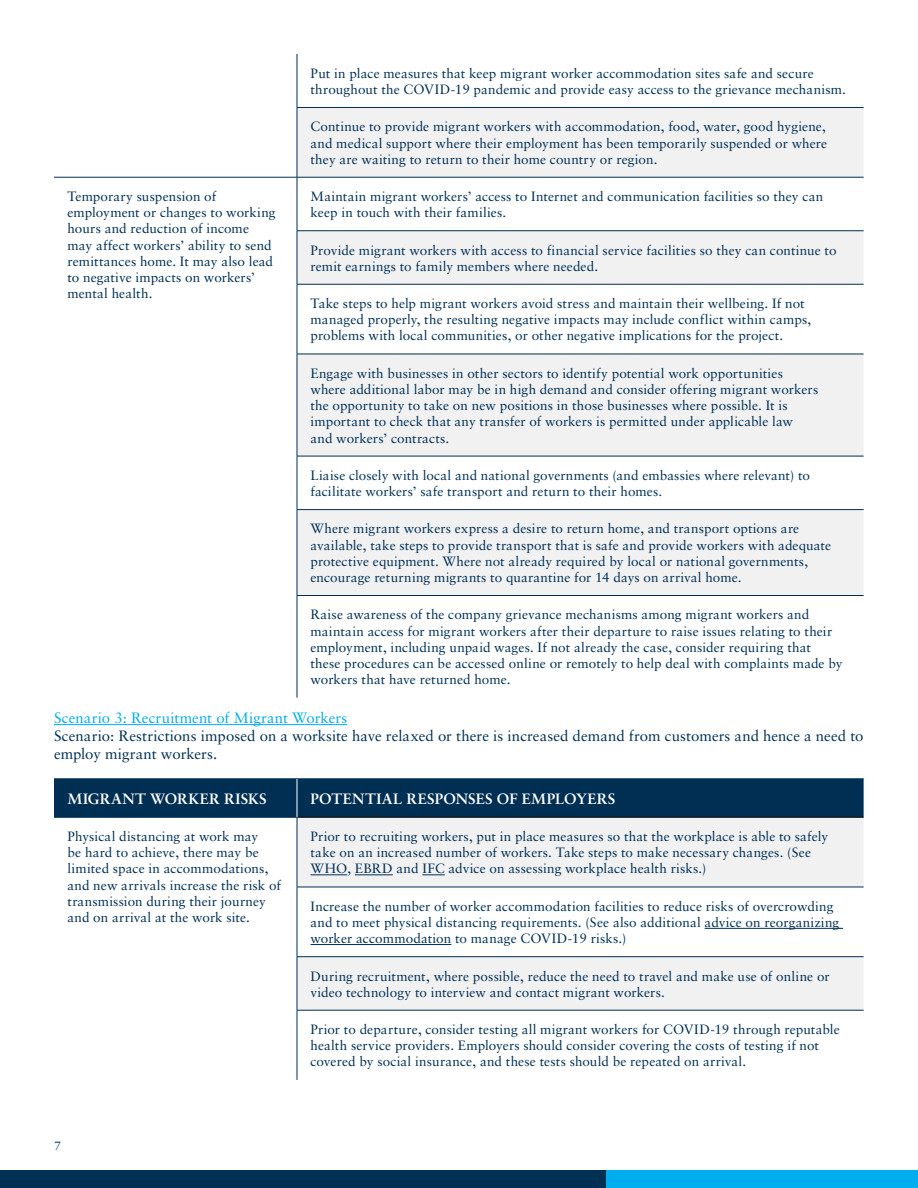
<style>
.page{position:relative;width:918px;height:1188px;background:#fff}
.page>*{position:absolute;margin:0;border:0;box-sizing:border-box;transform-origin:0 0}
.t1{font:15px/18px "Sabon LT Pro";letter-spacing:.005em;color:#002f54}
.t2{font:700 15px "Sabon LT Pro";letter-spacing:.015em;color:#fff}
.t3{font:15px "Sabon LT Pro";letter-spacing:.005em;color:#00aeef}
.t4{font:13.5px/16.2px "Sabon LT Pro";letter-spacing:.005em;color:#002f54}
.t5{font:12px "Sabon LT Pro";color:#002f54}
</style>
<div class="page">
<div style="left:0;top:1170px;width:606px;height:18px;background:#002f54"></div>
<div style="left:606px;top:1170px;width:312px;height:18px;background:#00aeef"></div>
<hr style="left:54px;top:724px;width:293px;height:1px;background:#00aeef">
<svg style="left:298px;top:108px;width:566px;height:487px;fill:#f1f1f2"></svg>
<hr style="left:54px;top:177px;width:243px;height:1px;background:#002f54">
<hr style="left:297px;top:107px;width:567px;height:1px;background:#002f54">
<hr style="left:297px;top:177px;width:567px;height:1px;background:#002f54">
<hr style="left:297px;top:230px;width:567px;height:1px;background:#002f54">
<hr style="left:297px;top:284px;width:567px;height:1px;background:#002f54">
<hr style="left:297px;top:354px;width:567px;height:1px;background:#002f54">
<hr style="left:297px;top:456px;width:567px;height:1px;background:#002f54">
<hr style="left:297px;top:509px;width:567px;height:1px;background:#002f54">
<hr style="left:297px;top:595px;width:567px;height:1px;background:#002f54">
<hr style="left:297px;top:54px;width:1px;height:53px;background:#002f54">
<hr style="left:297px;top:108px;width:1px;height:69px;background:#002f54">
<hr style="left:297px;top:177px;width:1px;height:54px;background:#002f54">
<hr style="left:297px;top:231px;width:1px;height:53px;background:#002f54">
<hr style="left:297px;top:284px;width:1px;height:70px;background:#002f54">
<hr style="left:297px;top:354px;width:1px;height:102px;background:#002f54">
<hr style="left:297px;top:456px;width:1px;height:53px;background:#002f54">
<hr style="left:297px;top:510px;width:1px;height:85px;background:#002f54">
<hr style="left:297px;top:596px;width:1px;height:102px;background:#002f54">
<div style="left:54px;top:780px;width:810px;height:37px;background:#002f54"></div>
<svg style="left:298px;top:818px;width:566px;height:192px;fill:#f1f1f2"></svg>
<hr style="left:54px;top:779px;width:243px;height:1px;background:#002f54">
<hr style="left:297px;top:779px;width:567px;height:1px;background:#002f54">
<hr style="left:54px;top:817px;width:243px;height:1px;background:#002f54">
<hr style="left:297px;top:817px;width:567px;height:1px;background:#000">
<hr style="left:297px;top:887px;width:567px;height:1px;background:#002f54">
<hr style="left:297px;top:956px;width:567px;height:1px;background:#002f54">
<hr style="left:297px;top:1010px;width:567px;height:1px;background:#002f54">
<hr style="left:297px;top:779px;width:1px;height:38px;background:#fff">
<hr style="left:297px;top:817px;width:1px;height:70px;background:#002f54">
<hr style="left:297px;top:887px;width:1px;height:70px;background:#002f54">
<hr style="left:297px;top:957px;width:1px;height:53px;background:#002f54">
<hr style="left:297px;top:1010px;width:1px;height:70px;background:#002f54">
<hr style="left:310px;top:874px;width:37px;height:1px;background:#002f54">
<hr style="left:355px;top:874px;width:38px;height:1px;background:#002f54">
<svg style="left:422px;top:874px;width:23px;height:1px"></svg>
<hr style="left:705px;top:928px;width:138px;height:1px;background:#002f54">
<hr style="left:310px;top:944px;width:141px;height:1px;background:#002f54">
<p class="t4" style="left:310px;top:65px;width:537px">Put in place measures that keep migrant worker accommodation sites safe and secure throughout the COVID-19 pandemic and provide easy access to the grievance mechanism.</p>
<p class="t4" style="left:310px;top:118px;width:518px;text-align:justify">Continue to provide migrant workers with accommodation, food, water, good hygiene, and medical support where their employment has been temporarily suspended or where they are waiting to return to their home country or region.</p>
<p class="t4" style="left:68px;top:188px;width:210px">Temporary suspension of employment or changes to working hours and reduction of income may affect workers’ ability to send remittances home. It may also lead to negative impacts on workers’ mental health.</p>
<p class="t4" style="left:310px;top:188px;width:514px">Maintain migrant workers’ access to Internet and communication facilities so they can keep in touch with their families.</p>
<p class="t4" style="left:310px;top:241px;width:528px">Provide migrant workers with access to financial service facilities so they can continue to remit earnings to family members where needed.</p>
<p class="t4" style="left:310px;top:295px;width:502px">Take steps to help migrant workers avoid stress and maintain their wellbeing. If not managed properly, the resulting negative impacts may include conflict within camps, problems with local communities, or other negative implications for the project.</p>
<p class="t4" style="left:310px;top:365px;width:509px">Engage with businesses in other sectors to identify potential work opportunities where additional labor may be in high demand and consider offering migrant workers the opportunity to take on new positions in those businesses where possible. It is important to check that any transfer of workers is permitted under applicable law and workers’ contracts.</p>
<p class="t4" style="left:310px;top:467px;width:501px">Liaise closely with local and national governments (and embassies where relevant) to facilitate workers’ safe transport and return to their homes.</p>
<p class="t4" style="left:310px;top:520px;width:522px">Where migrant workers express a desire to return home, and transport options are available, take steps to provide transport that is safe and provide workers with adequate protective equipment. Where not already required by local or national governments, encourage returning migrants to quarantine for 14 days on arrival home.</p>
<p class="t4" style="left:310px;top:606px;width:534px">Raise awareness of the company grievance mechanisms among migrant workers and maintain access for migrant workers after their departure to raise issues relating to their employment, including unpaid wages. If not already the case, consider requiring that these procedures can be accessed online or remotely to help deal with complaints made by workers that have returned home.</p>
<p class="t3" style="left:54px;top:708px;width:295px">Scenario 3: Recruitment of Migrant Workers</p>
<p class="t1" style="left:54px;top:727px;width:811px">Scenario: Restrictions imposed on a worksite have relaxed or there is increased demand from customers and hence a need to employ migrant workers.</p>
<p class="t2" style="left:68px;top:789px;width:201px">MIGRANT WORKER RISKS</p>
<p class="t2" style="left:310px;top:789px;width:306px">POTENTIAL RESPONSES OF EMPLOYERS</p>
<p class="t4" style="left:68px;top:828px;width:215px">Physical distancing at work may<br>be hard to achieve, there may be limited space in accommodations, and new arrivals increase the risk of transmission during their journey and on arrival at the work site.</p>
<p class="t4" style="left:310px;top:828px;width:519px">Prior to recruiting workers, put in place measures so that the workplace is able to safely take on an increased number of workers. Take steps to make necessary changes. (See<br>WHO, EBRD and IFC advice on assessing workplace health risks.)</p>
<p class="t4" style="left:310px;top:898px;width:530px">Increase the number of worker accommodation facilities to reduce risks of overcrowding and to meet physical distancing requirements. (See also additional advice on reorganizing worker accommodation to manage COVID-19 risks.)</p>
<p class="t4" style="left:310px;top:967px;width:521px">During recruitment, where possible, reduce the need to travel and make use of online or video technology to interview and contact migrant workers.</p>
<p class="t4" style="left:310px;top:1021px;width:531px">Prior to departure, consider testing all migrant workers for COVID-19 through reputable health service providers. Employers should consider covering the costs of testing if not covered by social insurance, and these tests should be repeated on arrival.</p>
<p class="t5" style="left:54px;top:1138px;width:8px">7</p>
</div>
